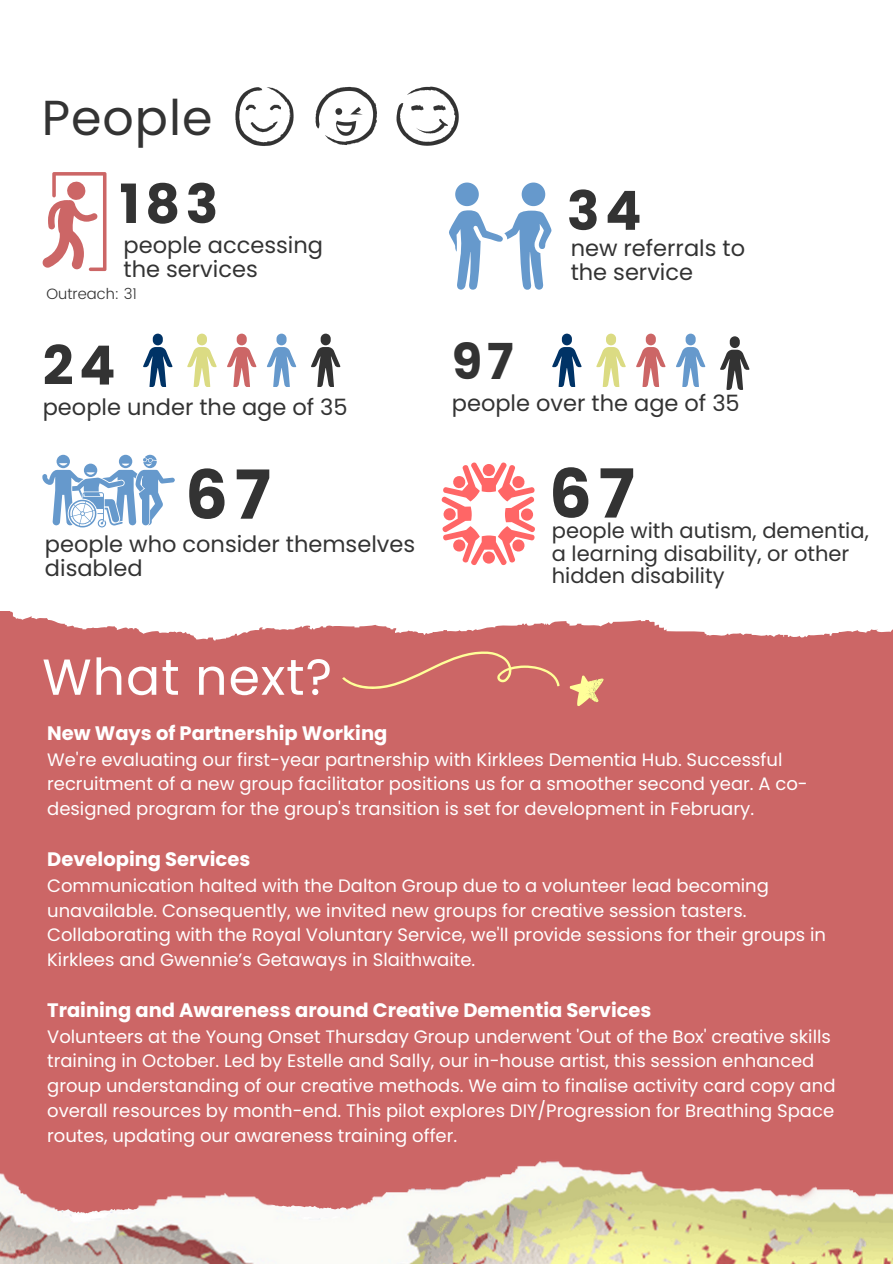
<style>
.page{position:relative;width:893px;height:1264px;background:#fff}
.page>*{position:absolute;margin:0;border:0;box-sizing:border-box;transform-origin:0 0}
.t1{font:700 67.5px "Poppins";color:#333}
.t2{font:700 54px "Poppins";letter-spacing:.1em;color:#333}
.t3{font:50.55px "Poppins";letter-spacing:.02em;color:#fff}
.t4{font:700 49.5px "Poppins";color:#333}
.t5{font:49.05px "Poppins";letter-spacing:.02em;color:#333}
.t6{font:22.5px/24.8px "Poppins";color:#333}
.t7{font:21px/22.5px "Poppins";color:#333}
.t8{font:700 19.5px "Poppins";color:#fff}
.t9{font:18px/24.8px "Poppins";color:#fff}
.t10{font:300 15px "Poppins";color:#333}
</style>
<div class="page">
<div style="left:0;top:611px;width:892px;height:565px;background:#c66"></div>
<svg style="left:143px;top:333px;width:29px;height:54px"></svg>
<svg style="left:187px;top:333px;width:30px;height:54px"></svg>
<svg style="left:227px;top:333px;width:29px;height:54px"></svg>
<svg style="left:267px;top:333px;width:29px;height:54px"></svg>
<svg style="left:311px;top:333px;width:29px;height:54px"></svg>
<svg style="left:552px;top:333px;width:29px;height:54px"></svg>
<svg style="left:596px;top:333px;width:29px;height:54px"></svg>
<svg style="left:636px;top:333px;width:29px;height:54px"></svg>
<svg style="left:676px;top:333px;width:29px;height:54px"></svg>
<svg style="left:720px;top:336px;width:29px;height:54px"></svg>
<svg style="left:42px;top:172px;width:64px;height:99px"></svg>
<img style="left:0;top:1161px;width:892px;height:102px">
<svg style="left:42px;top:455px;width:133px;height:72px"></svg>
<svg style="left:441px;top:462px;width:94px;height:103px"></svg>
<img style="left:235px;top:86px;width:223px;height:60px">
<svg style="left:449px;top:182px;width:102px;height:107px"></svg>
<svg style="left:10px;top:611px;width:882px;height:95px"></svg>
<p class="t5" style="left:42px;top:83px;width:172px">People</p>
<p class="t2" style="left:119px;top:166px;width:100px">183</p>
<p class="t6" style="left:124px;top:232px;width:201px">people accessing</p>
<p class="t6" style="left:124px;top:257px;width:136px">the services</p>
<p class="t10" style="left:46px;top:285px;width:92px">Outreach: 31</p>
<p class="t2" style="left:43px;top:328px;width:74px">24</p>
<p class="t4" style="left:452px;top:327px;width:63px">97</p>
<p class="t2" style="left:567px;top:173px;width:76px">34</p>
<p class="t6" style="left:570px;top:235px;width:176px">new referrals to</p>
<p class="t6" style="left:570px;top:260px;width:124px">the service</p>
<p class="t6" style="left:43px;top:395px;width:306px">people under the age of 35</p>
<p class="t1" style="left:185px;top:448px;width:87px">67</p>
<p class="t6" style="left:45px;top:531px;width:372px">people who consider themselves disabled</p>
<p class="t3" style="left:42px;top:641px;width:291px">What next?</p>
<p class="t6" style="left:452px;top:391px;width:289px">people over the age of 35</p>
<p class="t1" style="left:549px;top:446px;width:87px">67</p>
<p class="t7" style="left:551px;top:520px;width:318px">people with autism, dementia, a learning disability, or other</p>
<p class="t7" style="left:551px;top:565px;width:174px">hidden disability</p>
<p class="t8" style="left:47px;top:719px;width:342px">New Ways of Partnership Working</p>
<p class="t9" style="left:47px;top:747px;width:762px">We're evaluating our first-year partnership with Kirklees Dementia Hub. Successful recruitment of a new group facilitator positions us for a smoother second year. A co&shy;designed program for the group's transition is set for development in February.</p>
<p class="t8" style="left:47px;top:845px;width:205px">Developing Services</p>
<p class="t9" style="left:47px;top:873px;width:780px">Communication halted with the Dalton Group due to a volunteer lead becoming unavailable. Consequently, we invited new groups for creative session tasters.<br>Collaborating with the Royal Voluntary Service, we'll provide sessions for their groups in Kirklees and Gwennie’s Getaways in Slaithwaite.</p>
<p class="t8" style="left:47px;top:996px;width:605px">Training and Awareness around Creative Dementia Services</p>
<p class="t9" style="left:47px;top:1023px;width:789px">Volunteers at the Young Onset Thursday Group underwent 'Out of the Box' creative skills training in October. Led by Estelle and Sally, our in-house artist, this session enhanced group understanding of our creative methods. We aim to finalise activity card copy and overall resources by month-end. This pilot explores DIY/Progression for Breathing Space routes, updating our awareness training offer.</p>
</div>
